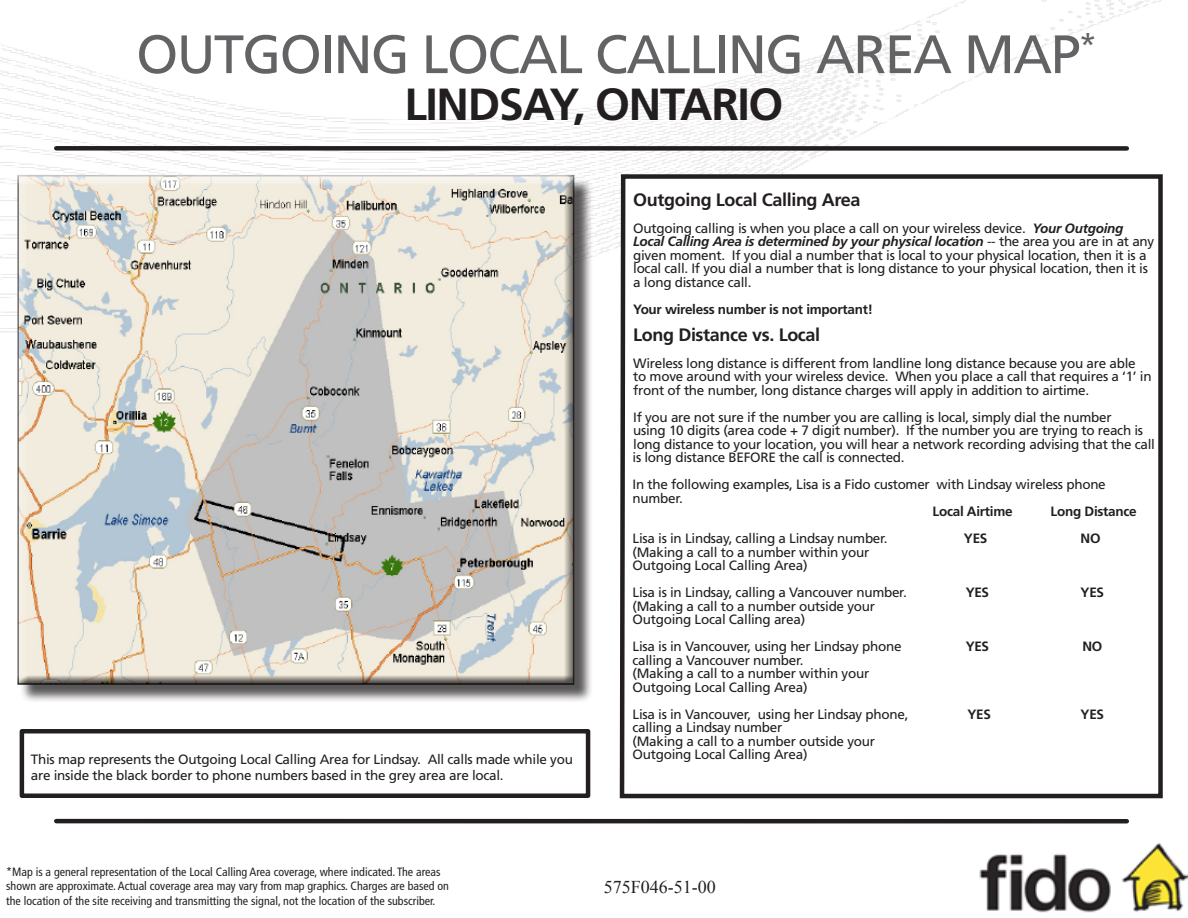
<style>
.page{position:relative;width:1188px;height:918px;background:#fff}
.page>*{position:absolute;margin:0;border:0;box-sizing:border-box;transform-origin:0 0}
.t1{font:54px "Frutiger LT Std";letter-spacing:-.03em;color:#636366}
.t2{font:700 45px "Frutiger LT Std";letter-spacing:-.03em;color:#231f20}
.t3{font:700 18px "Frutiger LT Std";letter-spacing:-.02em;color:#231f20}
.t4{font:18px "Times New Roman";color:#231f20}
.t5{font:13.5px/13.5px "Frutiger LT Std";letter-spacing:-.02em;color:#231f20}
.t6{font:700 13.5px "Frutiger LT Std";letter-spacing:-.02em;color:#231f20}
.t7{font:condensed 12px/14.4px "Frutiger LT Std";color:#231f20}
.s1{font-weight:700;font-style:italic}
</style>
<div class="page">
<img style="left:0;top:0;width:1161px;height:332px">
<div style="left:56px;top:146px;width:1071px;height:5px;background:#231f20"></div>
<hr style="left:56px;top:819px;width:1071px;height:4px;background:#231f20">
<svg style="left:618px;top:172px;width:545px;height:627px"></svg>
<div style="left:20px;top:729px;width:570px;height:69px;border:4px solid #231f20"></div>
<img style="left:979px;top:843px;width:209px;height:70px">
<div style="left:20px;top:177px;width:579px;height:534px;background:#231f20;opacity:.75"></div>
<div style="left:15px;top:174px;width:560px;height:512px;background:#231f20;opacity:.75"></div>
<p class="t1" style="left:136px;top:23px;width:37px">outgo</p>
<p class="t1" style="left:320px;top:23px;width:778px">ing Local calling area MAP<sup>*</sup></p>
<p class="t2" style="left:404px;top:78px;width:381px">Lindsay, Ontario</p>
<p class="t5" style="left:31px;top:751px;width:544px;line-height:16.5px">This map represents the Outgoing Local Calling Area for Lindsay. All calls made while you are inside the black border to phone numbers based in the grey area are local.</p>
<p class="t3" style="left:633px;top:189px;width:229px">Outgoing Local Calling Area</p>
<p class="t5" style="left:633px;top:221px;width:523px">Outgoing calling is when you place a call on your wireless device. <span class="s1">Your Outgoing Local Calling Area is determined by your physical location</span> -- the area you are in at any given moment. If you dial a number that is local to your physical location, then it is a local call. If you dial a number that is long distance to your physical location, then it is a long distance call.</p>
<p class="t6" style="left:633px;top:301px;width:241px">Your wireless number is not important!</p>
<p class="t3" style="left:633px;top:324px;width:189px">Long Distance vs. Local</p>
<p class="t5" style="left:633px;top:356px;width:520px">Wireless long distance is different from landline long distance because you are able to move around with your wireless device. When you place a call that requires a ‘1’ in front of the number, long distance charges will apply in addition to airtime.</p>
<p class="t5" style="left:633px;top:410px;width:480px">If you are not sure if the number you are calling is local, simply dial the number</p>
<p class="t5" style="left:633px;top:424px;width:524px">using 10 digits (area code + 7 digit number). If the number you are trying to reach is long distance to your location, you will hear a network recording advising that the call is long distance BE FORE the call is connected.</p>
<p class="t5" style="left:633px;top:478px;width:475px">I n the following examples, Lisa is a Fido customer with Lindsay wireless phone number.</p>
<p class="t6" style="left:933px;top:504px;width:82px">Local Airtime</p>
<p class="t6" style="left:1051px;top:504px;width:88px">Long Distance</p>
<p class="t5" style="left:633px;top:532px;width:257px">Lisa is in Lindsay, calling a Lindsay number.</p>
<p class="t6" style="left:964px;top:531px;width:25px">YES</p>
<p class="t6" style="left:1081px;top:531px;width:11px">NO</p>
<p class="t5" style="left:633px;top:545px;width:238px">(Making a call to a number within your</p>
<p class="t5" style="left:633px;top:559px;width:176px">Outgoing Local Calling Area)</p>
<p class="t5" style="left:633px;top:586px;width:276px">Lisa is in Lindsay, calling a Vancouver number.</p>
<p class="t6" style="left:966px;top:585px;width:25px">YES</p>
<p class="t6" style="left:1081px;top:585px;width:25px">YES</p>
<p class="t5" style="left:633px;top:599px;width:244px">(Making a call to a number outside your</p>
<p class="t5" style="left:633px;top:613px;width:174px">Outgoing Local Calling area)</p>
<p class="t5" style="left:633px;top:640px;width:271px">Lisa is in Vancouver, using her Lindsay phone</p>
<p class="t6" style="left:966px;top:639px;width:25px">YES</p>
<p class="t6" style="left:1082px;top:639px;width:11px">NO</p>
<p class="t5" style="left:633px;top:653px;width:173px">calling a Vancouver number.</p>
<p class="t5" style="left:633px;top:667px;width:238px">(Making a call to a number within your</p>
<p class="t5" style="left:633px;top:680px;width:176px">Outgoing Local Calling Area)</p>
<p class="t5" style="left:633px;top:707px;width:277px">Lisa is in Vancouver, using her Lindsay phone,</p>
<p class="t6" style="left:967px;top:706px;width:25px">YES</p>
<p class="t6" style="left:1081px;top:706px;width:25px">YES</p>
<p class="t5" style="left:633px;top:721px;width:151px">calling a Lindsay number</p>
<p class="t5" style="left:633px;top:734px;width:244px">(Making a call to a number outside your</p>
<p class="t5" style="left:633px;top:748px;width:176px">Outgoing Local Calling Area)</p>
<p class="t7" style="left:6px;top:865px;width:444px">*Map is a general representation of the Local Calling Area coverage, where indicated. The areas shown are approximate. Actual coverage area may vary from map graphics. Charges are based on the location of the site receiving and transmitting the signal, not the location of the subscriber.</p>
<p class="t4" style="left:604px;top:875px;width:113px">575F046-51-00</p>
</div>
